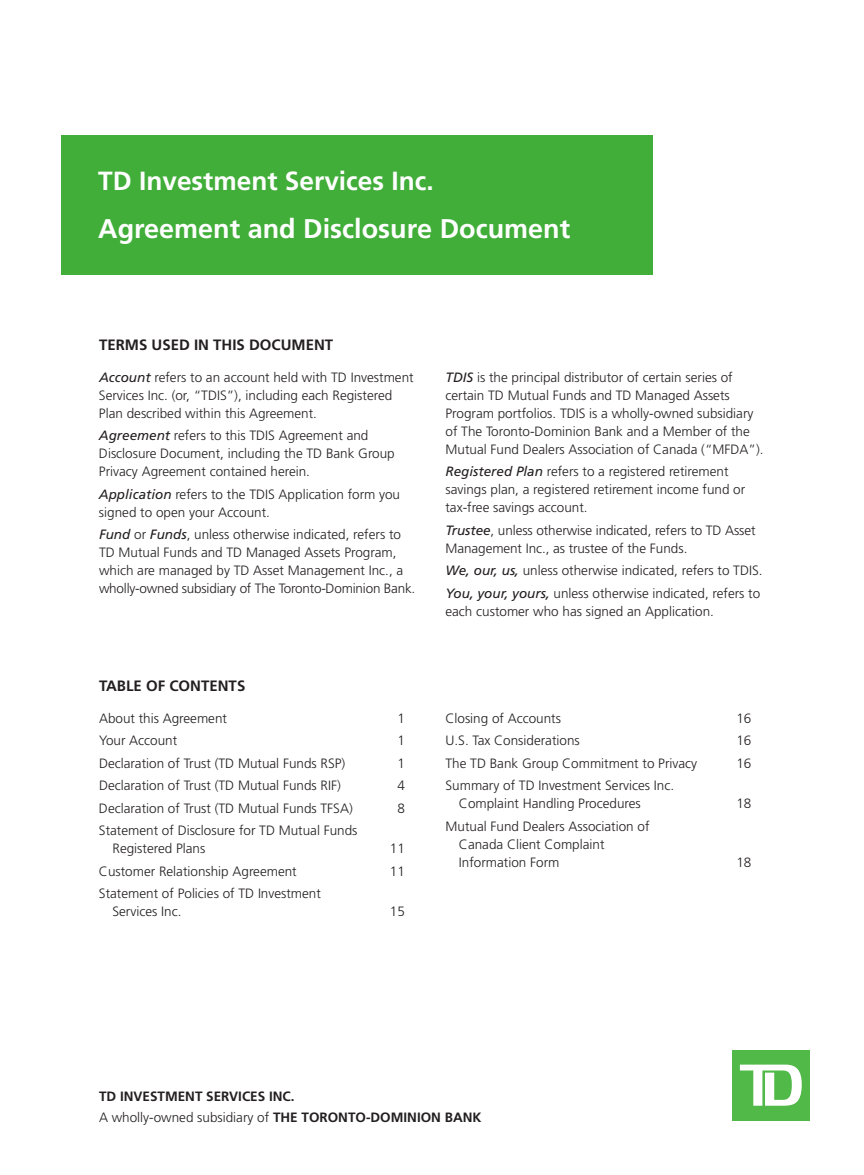
<style>
.page{position:relative;width:864px;height:1175px;background:#fff}
.page>*{position:absolute;margin:0;border:0;box-sizing:border-box;transform-origin:0 0}
.t1{font:700 27px "Frutiger LT Pro";color:#fff}
.t2{font:700 26.25px "Frutiger LT Pro";color:#fff}
.t3{font:700 15px "Frutiger LT Pro";color:#231f20}
.t4{font:300 13.5px/18px "Frutiger LT Pro";color:#231f20}
.t5{font:700 13.5px/21px "Frutiger LT Pro";color:#231f20}
.s1{font-family:"Frutiger";font-weight:400;font-style:italic}
.s2{font-weight:400;font-style:italic}
.s3{font-weight:300}
</style>
<div class="page">
<div style="left:732px;top:1050px;width:78px;height:70px;background:#51b948"></div>
<svg style="left:740px;top:1064px;width:62px;height:41px"></svg>
<div style="left:61px;top:135px;width:591px;height:140px;background:#41ae39"></div>
<h2 class="t2" style="left:98px;top:172px;width:337px">TD Investment Services Inc.</h2>
<h1 class="t1" style="left:98px;top:219px;width:474px">Agreement and Disclosure Document</h1>
<p class="t3" style="left:99px;top:340px;width:236px">TERMS USED IN THIS DOCUMENT</p>
<p class="t4" style="left:99px;top:369px;width:316px"><span class="s1">Account</span> refers to an account held with TD Investment<br>Services Inc. (or, “TDIS”), including each Registered<br>Plan described within this Agreement.</p>
<p class="t4" style="left:99px;top:428px;width:297px"><span class="s1">Agreement</span> refers to this TDIS Agreement and<br>Disclosure Document, including the TD Bank Group<br>Privacy Agreement contained herein.</p>
<p class="t4" style="left:99px;top:486px;width:303px"><span class="s1">Application</span> refers to the TDIS Application form you signed to open your Account.</p>
<p class="t4" style="left:99px;top:527px;width:318px"><span class="s2">Fund</span> or <span class="s2">Funds</span>, unless otherwise indicated, refers to TD Mutual Funds and TD Managed Assets Program, which are managed by TD Asset Management Inc., a wholly-owned subsidiary of The Toronto-Dominion Bank.</p>
<p class="t3" style="left:99px;top:680px;width:148px">TABLE OF CONTENTS</p>
<p class="t4" style="left:99px;top:710px;width:130px">About this Agreement</p>
<p class="t4" style="left:397px;top:710px;width:9px">1</p>
<p class="t4" style="left:99px;top:732px;width:80px">Your Account</p>
<p class="t4" style="left:397px;top:732px;width:9px">1</p>
<p class="t4" style="left:99px;top:755px;width:248px">Declaration of Trust (TD Mutual Funds RSP)</p>
<p class="t4" style="left:397px;top:755px;width:9px">1</p>
<p class="t4" style="left:99px;top:777px;width:243px">Declaration of Trust (TD Mutual Funds RIF)</p>
<p class="t4" style="left:397px;top:777px;width:9px">4</p>
<p class="t4" style="left:99px;top:800px;width:255px">Declaration of Trust (TD Mutual Funds TFSA)</p>
<p class="t4" style="left:397px;top:800px;width:9px">8</p>
<p class="t4" style="left:112px;top:822px;width:247px;text-indent:-13px">Statement of Disclosure for TD Mutual Funds<br>Registered Plans</p>
<p class="t4" style="left:390px;top:840px;width:17px">11</p>
<p class="t4" style="left:99px;top:863px;width:199px">Customer Relationship Agreement</p>
<p class="t4" style="left:390px;top:863px;width:17px">11</p>
<p class="t4" style="left:112px;top:885px;width:210px;text-indent:-14px">Statement of Policies of TD Investment<br>Services Inc.</p>
<p class="t4" style="left:390px;top:903px;width:17px">15</p>
<p class="t4" style="left:445px;top:369px;width:320px"><span class="s2">TDIS</span> is the principal distributor of certain series of certain TD Mutual Funds and TD Managed Assets Program portfolios. TDIS is a wholly-owned subsidiary of The Toronto-Dominion Bank and a Member of the Mutual Fund Dealers Association of Canada (“MFDA”).</p>
<p class="t4" style="left:445px;top:464px;width:301px"><span class="s2">Registered Plan</span> refers to a registered retirement savings plan, a registered retirement income fund or tax-free savings account.</p>
<p class="t4" style="left:445px;top:522px;width:312px"><span class="s2">Trustee</span>, unless otherwise indicated, refers to TD Asset<br>Management Inc., as trustee of the Funds.</p>
<p class="t4" style="left:445px;top:561px;width:319px;line-height:22.5px"><span class="s2">We, our, us,</span> unless otherwise indicated, refers to TDIS.<br><span class="s2">You, your, yours,</span> unless otherwise indicated, refers to</p>
<p class="t4" style="left:445px;top:603px;width:270px">each customer who has signed an Application.</p>
<p class="t4" style="left:446px;top:710px;width:117px">Closing of Accounts</p>
<p class="t4" style="left:736px;top:710px;width:17px">16</p>
<p class="t4" style="left:446px;top:732px;width:136px">U.S. Tax Considerations</p>
<p class="t4" style="left:736px;top:732px;width:17px">16</p>
<p class="t4" style="left:446px;top:755px;width:253px">The TD Bank Group Commitment to Privacy</p>
<p class="t4" style="left:736px;top:755px;width:17px">16</p>
<p class="t4" style="left:459px;top:777px;width:217px;text-indent:-13px">Summary of TD Investment Services Inc.<br>Complaint Handling Procedures</p>
<p class="t4" style="left:736px;top:795px;width:17px">18</p>
<p class="t4" style="left:459px;top:818px;width:192px;text-indent:-14px">Mutual Fund Dealers Association of<br>Canada Client Complaint<br>Information Form</p>
<p class="t4" style="left:736px;top:854px;width:17px">18</p>
<p class="t5" style="left:99px;top:1087px;width:384px">TD INVESTMENT SERVICES INC.<br><span class="s3">A wholly-owned subsidiary of</span> THE TORONTO-DOMINION BANK</p>
</div>
